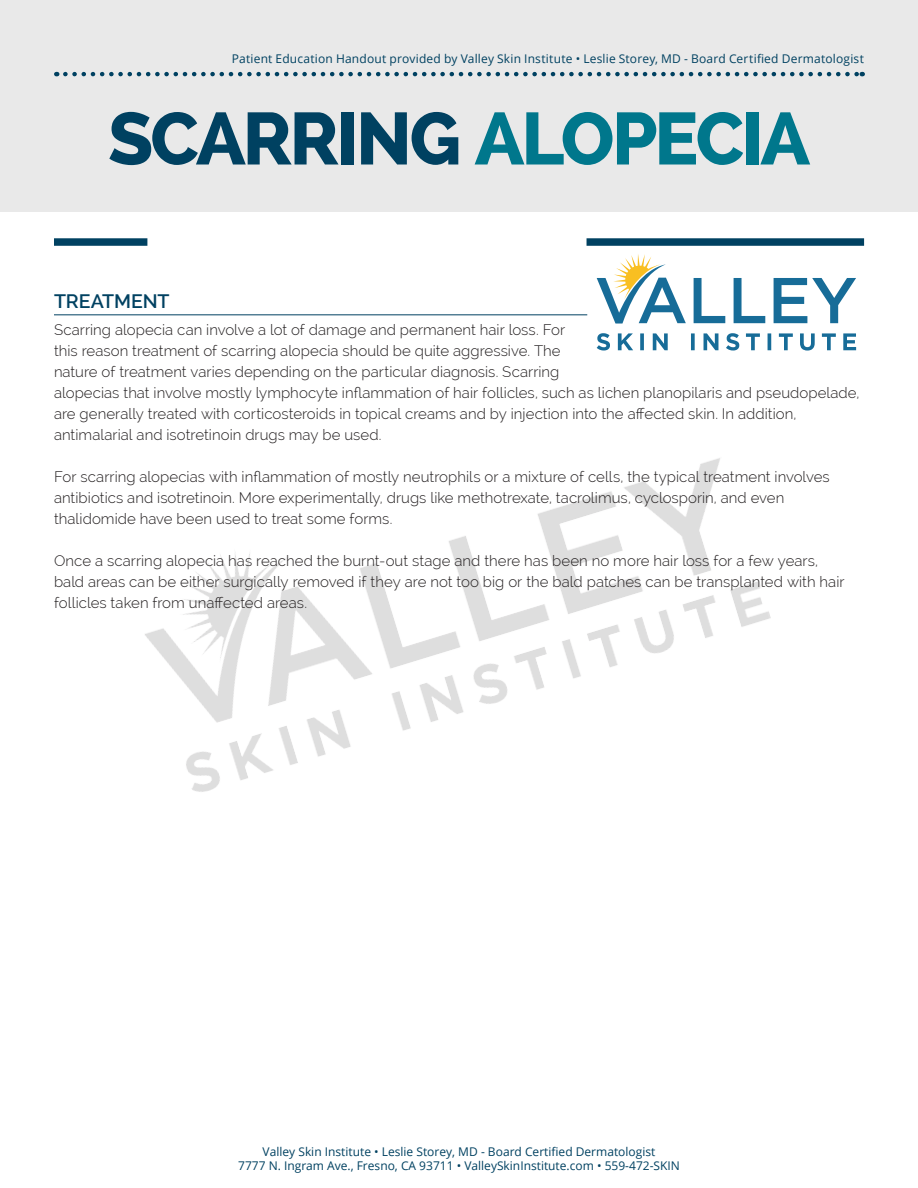
<style>
.page{position:relative;width:918px;height:1188px;background:#fff}
.page>*{position:absolute;margin:0;border:0;box-sizing:border-box;transform-origin:0 0}
.Headline_-_VSI_patie{font:800 73.5px "Raleway";letter-spacing:-.04em;color:#004161}
.Sub_Head_2_-_VSI_pat{font:600 19.5px "Raleway";letter-spacing:-.01em;color:#004161}
.Paragraph_-_VSI_pati{font:300 15px/21px "Raleway";letter-spacing:.005em;color:#231f20}
.t1{font:12px/14.4px "Open Sans";color:#004161;text-align:center}
.s1{color:#00778c}
</style>
<div class="page">
<svg style="left:597px;top:254px;width:259px;height:70px"></svg>
<svg style="left:597px;top:333px;width:259px;height:18px"></svg>
<div style="left:0;top:0;width:918px;height:212px;background:#e9e9e9"></div>
<div style="left:54px;top:238px;width:93px;height:8px;background:#004161"></div>
<div style="left:587px;top:238px;width:277px;height:8px;background:#004161"></div>
<svg style="left:65px;top:72px;width:798px;height:4px"></svg>
<img style="left:145px;top:458px;width:626px;height:334px">
<hr style="left:54px;top:314px;width:533px;height:1px;background:#004161">
<p class="t1" style="left:232px;top:51px;width:634px">Patient Education Handout provided by Valley Skin Institute • Leslie Storey, MD - Board Certified Dermatologist</p>
<p class="Headline_-_VSI_patie" style="left:108px;top:97px;width:703px">SCARRING <span class="s1">ALOPECIA</span></p>
<p class="Sub_Head_2_-_VSI_pat" style="left:54px;top:290px;width:117px">TREATMENT</p>
<p class="Paragraph_-_VSI_pati" style="left:54px;top:320px;width:807px">Scarring alopecia can involve a lot of damage and permanent hair loss. For<br>this reason treatment of scarring alopecia should be quite aggressive. The<br>nature of treatment varies depending on the particular diagnosis. Scarring<br>alopecias that involve mostly lymphocyte inflammation of hair follicles, such as lichen planopilaris and pseudopelade, are generally treated with corticosteroids in topical creams and by injection into the affected skin. In addition, antimalarial and isotretinoin drugs may be used.</p>
<p class="Paragraph_-_VSI_pati" style="left:54px;top:467px;width:777px">For scarring alopecias with inflammation of mostly neutrophils or a mixture of cells, the typical treatment involves antibiotics and isotretinoin. More experimentally, drugs like methotrexate, tacrolimus, cyclosporin, and even thalidomide have been used to treat some forms.</p>
<p class="Paragraph_-_VSI_pati" style="left:54px;top:551px;width:792px">Once a scarring alopecia has reached the burnt-out stage and there has been no more hair loss for a few years, bald areas can be either surgically removed if they are not too big or the bald patches can be transplanted with hair follicles taken from unaffected areas.</p>
<p class="t1" style="left:238px;top:1144px;width:443px">Valley Skin Institute • Leslie Storey, MD - Board Certified Dermatologist<br>7777 N. Ingram Ave., Fresno, CA 93711 • ValleySkinInstitute.com • 559-472-SKIN</p>
</div>
